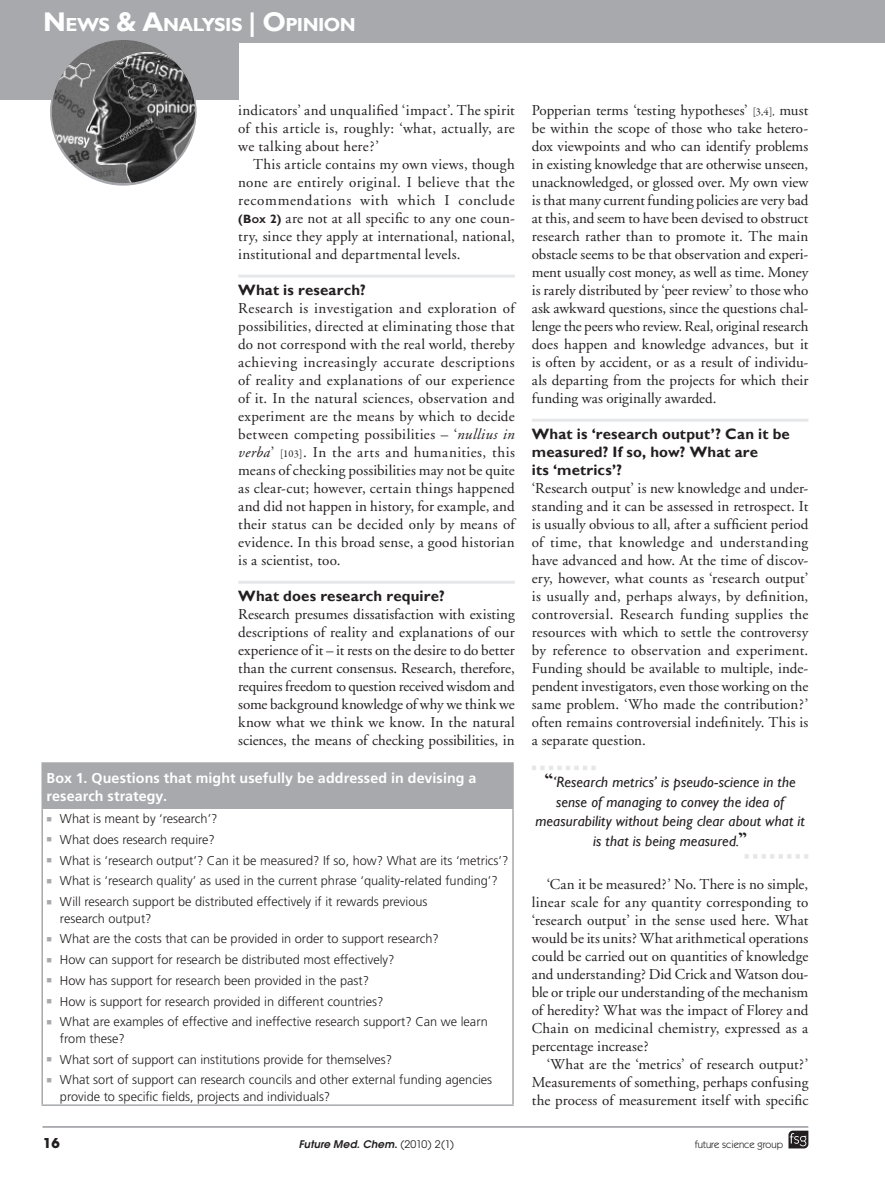
<style>
.page{position:relative;width:885px;height:1191px;background:#fff}
.page>*{position:absolute;margin:0;border:0;box-sizing:border-box;transform-origin:0 0}
.runningauthor{font:700 18.9px "Gill Sans";letter-spacing:-.03em;color:#fff}
.bodyfirst{font:15px/18px "Adobe Garamond";letter-spacing:.005em;color:#231f20;text-align:justify}
.bodyindent{font:15px/18px "Adobe Garamond";letter-spacing:.015em;color:#231f20;text-align:justify}
.pulloutquote{font:italic 15px/19.5px "Gill Sans";letter-spacing:.01em;color:#231f20;text-align:center}
.crosshead1{font:700 15px/18px "Gill Sans";letter-spacing:.01em;color:#231f20}
.box_tabletitle{font:700 14.25px/18px "Frutiger";letter-spacing:.01em;color:#fff}
.t1{font:700 13.5px "Avant Garde";color:#231f20}
.box_tablebullet{font:300 12.75px/16.5px "Frutiger";color:#231f20}
.t2{font:italic 600 10.5px "Avant Garde";letter-spacing:.015em;color:#231f20}
.t3{font:10.5px "Itc Kabel";color:#231f20}
.s1{font-size:27px}
.s2{font-family:"Gill Sans";font-weight:700;font-size:12px}
.s3{font-family:"Gill Sans";font-weight:700;font-size:8.4px}
.s4{font-style:italic}
.s5{font-family:"Garamond Premr Pro";font-size:10.5px}
.s6{font-family:"Californian FB";font-weight:700;font-style:normal;font-size:21px}
.s7{font-weight:400;font-style:normal}
</style>
<div class="page">
<svg style="left:788px;top:1130px;width:20px;height:18px"></svg>
<hr style="left:42px;top:1126px;width:766px;height:1px;background:#a8a9ad">
<div style="left:0;top:0;width:238px;height:100px;background:#a8a9ad"></div>
<div style="left:238px;top:0;width:646px;height:42px;background:#a8a9ad"></div>
<hr style="left:238px;top:275px;width:276px;height:3px;background:#e6e7e9">
<hr style="left:238px;top:581px;width:276px;height:3px;background:#e6e7e9">
<hr style="left:531px;top:419px;width:277px;height:3px;background:#e6e7e9">
<div style="left:42px;top:763px;width:471px;height:46px;background:#a8a9ad"></div>
<hr style="left:41px;top:762px;width:472px;height:2px;background:#a8a9ad">
<hr style="left:41px;top:764px;width:2px;height:45px;background:#a8a9ad">
<hr style="left:41px;top:809px;width:2px;height:295px;background:#a8a9ad">
<hr style="left:512px;top:809px;width:1px;height:295px;background:#a8a9ad">
<hr style="left:41px;top:1104px;width:472px;height:2px;background:#a8a9ad">
<svg style="left:532px;top:766px;width:63px;height:4px"></svg>
<svg style="left:744px;top:854px;width:64px;height:4px"></svg>
<img style="left:51px;top:39px;width:145px;height:145px;border-radius:72px">
<p class="runningauthor" style="left:43px;top:14px;width:314px"><span class="s1">N</span> EWS <span class="s1">&amp; A</span>NALYSIS <span class="s1">| O</span>PINION</p>
<p class="bodyindent" style="left:238px;top:101px;width:278px">indicators’ and unqualified ‘impact’. The spirit of this article is, roughly: ‘what, actually, are we talking about here?’</p>
<p class="bodyindent" style="left:238px;top:155px;width:278px;text-indent:15px">This article contains my own views, though none are entirely original. I believe that the recommendations with which I conclude <span class="s2">(B</span><span class="s3">OX</span> <span class="s2">2)</span> are not at all specific to any one coun&shy;try, since they apply at international, national, institutional and departmental levels.</p>
<p class="crosshead1" style="left:238px;top:281px;width:129px">What is research?</p>
<p class="bodyfirst" style="left:238px;top:299px;width:278px">Research is investigation and exploration of possibilities, directed at eliminating those that do not correspond with the real world, thereby achieving increasingly accurate descriptions of reality and explanations of our experience of it. In the natural sciences, observation and experiment are the means by which to decide between competing possibilities – ‘<span class="s4">nullius in verba</span>’ <span class="s5">[103]</span>. In the arts and humanities, this means of checking possibilities may not be quite as clear-cut; however, certain things happened and did not happen in history, for example, and their status can be decided only by means of evidence. In this broad sense, a good historian is a scientist, too.</p>
<p class="crosshead1" style="left:238px;top:587px;width:208px">What does research require?</p>
<p class="bodyfirst" style="left:238px;top:605px;width:278px">Research presumes dissatisfaction with existing descriptions of reality and explanations of our experience of it – it rests on the desire to do better than the current consensus. Research, therefore, requires freedom to question received wisdom and some background knowledge of why we think we know what we think we know. In the natural sciences, the means of checking possibilities, in</p>
<p class="box_tabletitle" style="left:46px;top:768px;width:431px">Box 1. Questions that might usefully be addressed in devising a research strategy.</p>
<p class="box_tablebullet" style="left:60px;top:810px;width:159px">What is meant by ‘research’?</p>
<p class="box_tablebullet" style="left:60px;top:831px;width:156px">What does research require?</p>
<p class="box_tablebullet" style="left:60px;top:852px;width:450px">What is ‘research output’? Can it be measured? If so, how? What are its ‘metrics’?</p>
<p class="box_tablebullet" style="left:60px;top:872px;width:439px">What is ‘research quality’ as used in the current phrase ‘quality-related funding’?</p>
<p class="box_tablebullet" style="left:60px;top:893px;width:369px">Will research support be distributed effectively if it rewards previous research output?</p>
<p class="box_tablebullet" style="left:60px;top:930px;width:380px">What are the costs that can be provided in order to support research?</p>
<p class="box_tablebullet" style="left:60px;top:951px;width:336px">How can support for research be distributed most effectively?</p>
<p class="box_tablebullet" style="left:60px;top:972px;width:310px">How has support for research been provided in the past?</p>
<p class="box_tablebullet" style="left:60px;top:993px;width:325px">How is support for research provided in different countries?</p>
<p class="box_tablebullet" style="left:60px;top:1013px;width:429px">What are examples of effective and ineffective research support? Can we learn from these?</p>
<p class="box_tablebullet" style="left:60px;top:1051px;width:334px">What sort of support can institutions provide for themselves?</p>
<p class="box_tablebullet" style="left:60px;top:1071px;width:433px">What sort of support can research councils and other external funding agencies provide to specific fields, projects and individuals?</p>
<p class="bodyfirst" style="left:531px;top:101px;width:278px">Popperian terms ‘testing hypotheses’ <span class="s5">[3,4],</span> must be within the scope of those who take hetero&shy;dox viewpoints and who can identify problems in existing knowledge that are otherwise unseen, unacknowledged, or glossed over. My own view is that many current funding policies are very bad at this, and seem to have been devised to obstruct research rather than to promote it. The main obstacle seems to be that observation and experi&shy;ment usually cost money, as well as time. Money is rarely distributed by ‘peer review’ to those who ask awkward questions, since the questions chal&shy;lenge the peers who review. Real, original research does happen and knowledge advances, but it is often by accident, or as a result of individu&shy;als departing from the projects for which their funding was originally awarded.</p>
<p class="crosshead1" style="left:531px;top:425px;width:259px">What is ‘research output’? Can it be measured? If so, how? What are<br>its ‘metrics’?</p>
<p class="bodyfirst" style="left:531px;top:479px;width:278px">‘Research output’ is new knowledge and under&shy;standing and it can be assessed in retrospect. It is usually obvious to all, after a sufficient period of time, that knowledge and understanding have advanced and how. At the time of discov&shy;ery, however, what counts as ‘research output’ is usually and, perhaps always, by definition, controversial. Research funding supplies the resources with which to settle the controversy by reference to observation and experiment.<br>Funding should be available to multiple, inde&shy;pendent investigators, even those working on the same problem. ‘Who made the contribution?’ often remains controversial indefinitely. This is a separate question.</p>
<p class="pulloutquote" style="left:535px;top:772px;width:271px"><span class="s6">“</span>‘Research metrics’ is pseudo-science in the sense of managing to convey the idea of measurability without being clear about what it is that is being measured.<span class="s6">”</span></p>
<p class="bodyindent" style="left:531px;top:875px;width:278px;text-indent:15px">‘Can it be measured?’ No. There is no simple, linear scale for any quantity corresponding to ‘research output’ in the sense used here. What would be its units? What arithmetical operations could be carried out on quantities of knowledge and understanding? Did Crick and Watson dou&shy;ble or triple our understanding of the mechanism of heredity? What was the impact of Florey and Chain on medicinal chemistry, expressed as a percentage increase?</p>
<p class="bodyindent" style="left:531px;top:1055px;width:278px;text-indent:15px">‘What are the ‘metrics’ of research output?’ Measurements of something, perhaps confusing the process of measurement itself with specific</p>
<p class="t1" style="left:43px;top:1134px;width:18px">16</p>
<p class="t2" style="left:299px;top:1137px;width:157px">Future Med. Chem. <span class="s7">(2010) 2(1)</span></p>
<p class="t3" style="left:694px;top:1138px;width:90px">future science group</p>
</div>
